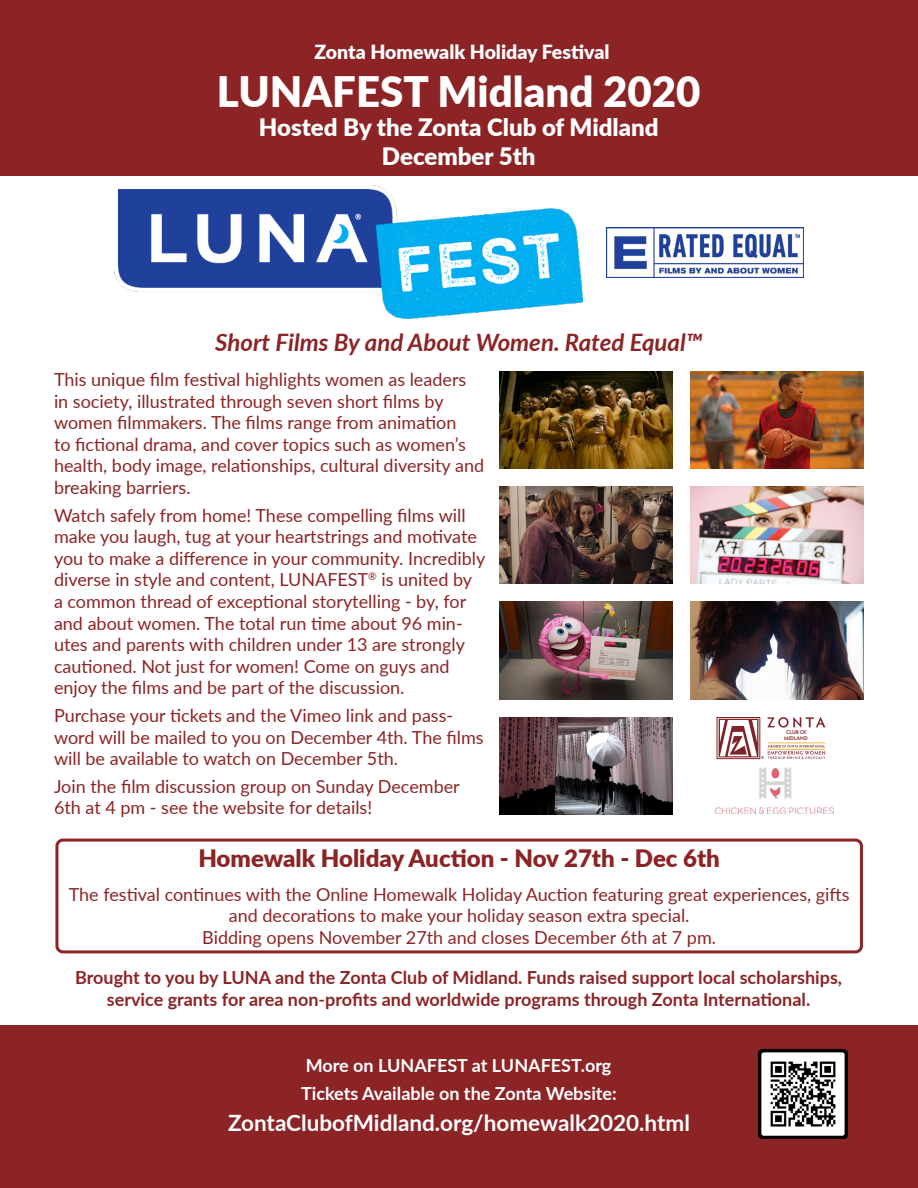
<style>
.page{position:relative;width:918px;height:1188px;background:#fff}
.page>*{position:absolute;margin:0;border:0;box-sizing:border-box;transform-origin:0 0}
.t1{font:900 42px "Lato";color:#fff}
.t2{font:900 24px "Lato";color:#fff}
.t3{font:900 24px "Lato";color:#8c2426}
.t4{font:italic 700 24px "Lato";color:#8c2426}
.t5{font:700 22.5px "Lato";color:#fff}
.t6{font:900 19.5px "Lato";color:#fff}
.t7{font:18px/21.6px "Lato";color:#8c2426}
.t8{font:700 18px/21.6px "Lato";color:#8c2426;text-align:center}
.t9{font:700 18px "Lato";color:#fff}
.t10{font:600 5.55px/5.6px "Hypatia Sans Pro";color:#802328;text-align:center}
</style>
<div class="page">
<div style="left:0;top:1026px;width:918px;height:162px;background:#8c2426"></div>
<div style="left:0;top:0;width:918px;height:176px;background:#8c2426"></div>
<div style="left:55px;top:839px;width:808px;height:114px;border:3px solid #8c2426;border-radius:6px"></div>
<img style="left:758px;top:1049px;width:90px;height:90px">
<img style="left:607px;top:227px;width:197px;height:50px">
<img style="left:114px;top:186px;width:469px;height:133px">
<img style="left:499px;top:371px;width:173px;height:98px">
<img style="left:690px;top:371px;width:173px;height:98px">
<img style="left:499px;top:487px;width:173px;height:97px">
<img style="left:690px;top:487px;width:173px;height:97px">
<img style="left:499px;top:602px;width:173px;height:97px">
<img style="left:690px;top:602px;width:173px;height:97px">
<img style="left:499px;top:717px;width:173px;height:97px">
<svg style="left:719px;top:717px;width:106px;height:42px"></svg>
<img style="left:716px;top:768px;width:118px;height:45px">
<p class="t6" style="left:314px;top:37px;width:297px">Zonta Homewalk Holiday Festival</p>
<p class="t1" style="left:217px;top:60px;width:485px">LUNAFEST Midland 2020</p>
<p class="t2" style="left:259px;top:109px;width:401px">Hosted By the Zonta Club of Midland</p>
<p class="t2" style="left:382px;top:138px;width:155px">December 5th</p>
<p class="t4" style="left:215px;top:324px;width:489px">Short Films By and About Women. Rated Equal™</p>
<p class="t7" style="left:54px;top:368px;width:432px">This unique film festival highlights women as leaders in society, illustrated through seven short films by women filmmakers. The films range from animation<br>to fictional drama, and cover topics such as women’s health, body image, relationships, cultural diversity and breaking barriers.</p>
<p class="t7" style="left:54px;top:503px;width:433px">Watch safely from home! These compelling films will make you laugh, tug at your heartstrings and motivate you to make a difference in your community. Incredibly diverse in style and content, LUNAFEST<sup>®</sup> is united by a common thread of exceptional storytelling - by, for and about women. The total run time about 96 min&shy;utes and parents with children under 13 are strongly cautioned. Not just for women! Come on guys and enjoy the films and be part of the discussion.</p>
<p class="t7" style="left:54px;top:704px;width:431px">Purchase your tickets and the Vimeo link and pass&shy;word will be mailed to you on December 4th. The films will be available to watch on December 5th.</p>
<p class="t7" style="left:54px;top:775px;width:407px">Join the film discussion group on Sunday December<br>6th at 4 pm - see the website for details!</p>
<p class="t10" style="left:784px;top:729px;width:25px">CLUB OF<br>MIDLAND</p>
<p class="t3" style="left:198px;top:840px;width:523px">Homewalk Holiday Auction - Nov 27th - Dec 6th</p>
<p class="t7" style="left:69px;top:883px;width:782px;text-align:center">The festival continues with the Online Homewalk Holiday Auction featuring great experiences, gifts and decorations to make your holiday season extra special.</p>
<p class="t7" style="left:202px;top:926px;width:515px">Bidding opens November 27th and closes December 6th at 7 pm.</p>
<p class="t8" style="left:75px;top:966px;width:769px">Brought to you by LUNA and the Zonta Club of Midland. Funds raised support local scholarships, service grants for area non-profits and worldwide programs through Zonta International.</p>
<p class="t9" style="left:306px;top:1052px;width:307px">More on LUNAFEST at LUNAFEST.org</p>
<p class="t9" style="left:301px;top:1080px;width:317px">Tickets Available on the Zonta Website:</p>
<p class="t5" style="left:228px;top:1106px;width:463px">ZontaClubofMidland.org/homewalk2020.html</p>
</div>
